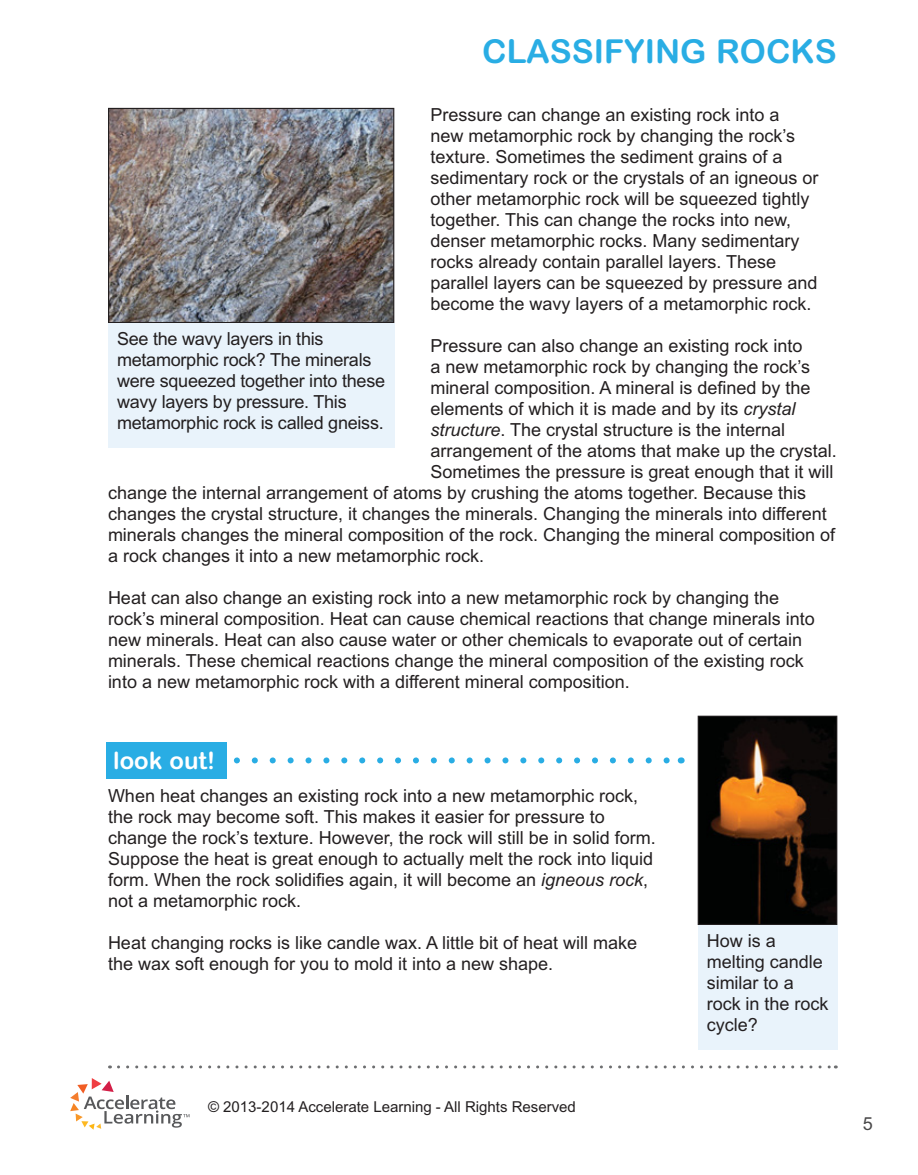
<style>
.page{position:relative;width:918px;height:1175px;background:#fff}
.page>*{position:absolute;margin:0;border:0;box-sizing:border-box;transform-origin:0 0}
.t1{font:700 33px "Arial Rounded MT Std";color:#29ade4}
.t2{font:700 24px "Arial Rounded MT Std";color:#fff}
.t3{font:18px/21px "Arial MT Std";color:#231f20}
.t4{font:18px "Arial MT Std";color:#494849}
.t5{font:15px "Arial MT Std";color:#231f20}
.s1{font-style:italic}
</style>
<div class="page">
<svg style="left:70px;top:1078px;width:119px;height:51px"></svg>
<svg style="left:237px;top:757px;width:433px;height:6px"></svg>
<div style="left:106px;top:742px;width:121px;height:36px;background:#29ade4"></div>
<img style="left:110px;top:110px;width:282px;height:211px">
<div style="left:108px;top:108px;width:286px;height:215px;border:1px solid #231f20"></div>
<div style="left:108px;top:323px;width:286px;height:124px;background:#e9f3fb"></div>
<img style="left:700px;top:717px;width:135px;height:206px">
<div style="left:698px;top:715px;width:139px;height:210px;border:1px solid #231f20"></div>
<div style="left:698px;top:925px;width:139px;height:124px;background:#e9f3fb"></div>
<svg style="left:118px;top:1065px;width:718px;height:3px"></svg>
<h1 class="t1" style="left:482px;top:39px;width:356px">CLASSIFYING ROCKS</h1>
<p class="t3" style="left:430px;top:106px;width:390px">Pressure can change an existing rock into a<br>new metamorphic rock by changing the rock’s texture. Sometimes the sediment grains of a sedimentary rock or the crystals of an igneous or other metamorphic rock will be squeezed tightly together. This can change the rocks into new, denser metamorphic rocks. Many sedimentary rocks already contain parallel layers. These parallel layers can be squeezed by pressure and become the wavy layers of a metamorphic rock.</p>
<p class="t3" style="left:430px;top:337px;width:374px">Pressure can also change an existing rock into</p>
<p class="t3" style="left:430px;top:358px;width:381px">a new metamorphic rock by changing the rock’s</p>
<p class="t3" style="left:430px;top:379px;width:382px">mineral composition. A mineral is defined by the</p>
<p class="t3" style="left:430px;top:400px;width:367px">elements of which it is made and by its <span class="s1">crystal</span></p>
<p class="t3" style="left:430px;top:421px;width:356px"><span class="s1">structure</span>. The crystal structure is the internal</p>
<p class="t3" style="left:430px;top:442px;width:408px">arrangement of the atoms that make up the crystal.</p>
<p class="t3" style="left:430px;top:463px;width:405px">Sometimes the pressure is great enough that it will</p>
<p class="t3" style="left:108px;top:484px;width:700px">change the internal arrangement of atoms by crushing the atoms together. Because this</p>
<p class="t3" style="left:108px;top:505px;width:720px">changes the crystal structure, it changes the minerals. Changing the minerals into different</p>
<p class="t3" style="left:108px;top:526px;width:729px">minerals changes the mineral composition of the rock. Changing the mineral composition of</p>
<p class="t3" style="left:108px;top:547px;width:378px">a rock changes it into a new metamorphic rock.</p>
<p class="t3" style="left:108px;top:589px;width:708px">Heat can also change an existing rock into a new metamorphic rock by changing the rock’s mineral composition. Heat can cause chemical reactions that change minerals into new minerals. Heat can also cause water or other chemicals to evaporate out of certain minerals. These chemical reactions change the mineral composition of the existing rock into a new metamorphic rock with a different mineral composition.</p>
<p class="t3" style="left:117px;top:330px;width:270px">See the wavy layers in this metamorphic rock? The minerals were squeezed together into these wavy layers by pressure. This metamorphic rock is called gneiss.</p>
<h2 class="t2" style="left:113px;top:752px;width:103px">look out!</h2>
<p class="t3" style="left:108px;top:787px;width:549px">When heat changes an existing rock into a new metamorphic rock, the rock may become soft. This makes it easier for pressure to change the rock’s texture. However, the rock will still be in solid form.<br>Suppose the heat is great enough to actually melt the rock into liquid form. When the rock solidifies again, it will become an <span class="s1">igneous rock</span>, not a metamorphic rock.</p>
<p class="t3" style="left:108px;top:934px;width:531px">Heat changing rocks is like candle wax. A little bit of heat will make the wax soft enough for you to mold it into a new shape.</p>
<p class="t5" style="left:208px;top:1101px;width:369px">© 2013-2014 Accelerate Learning - All Rights Reserved</p>
<p class="t3" style="left:707px;top:932px;width:123px">How is a melting candle similar to a rock in the rock cycle?</p>
<p class="t4" style="left:863px;top:1116px;width:12px">5</p>
</div>
